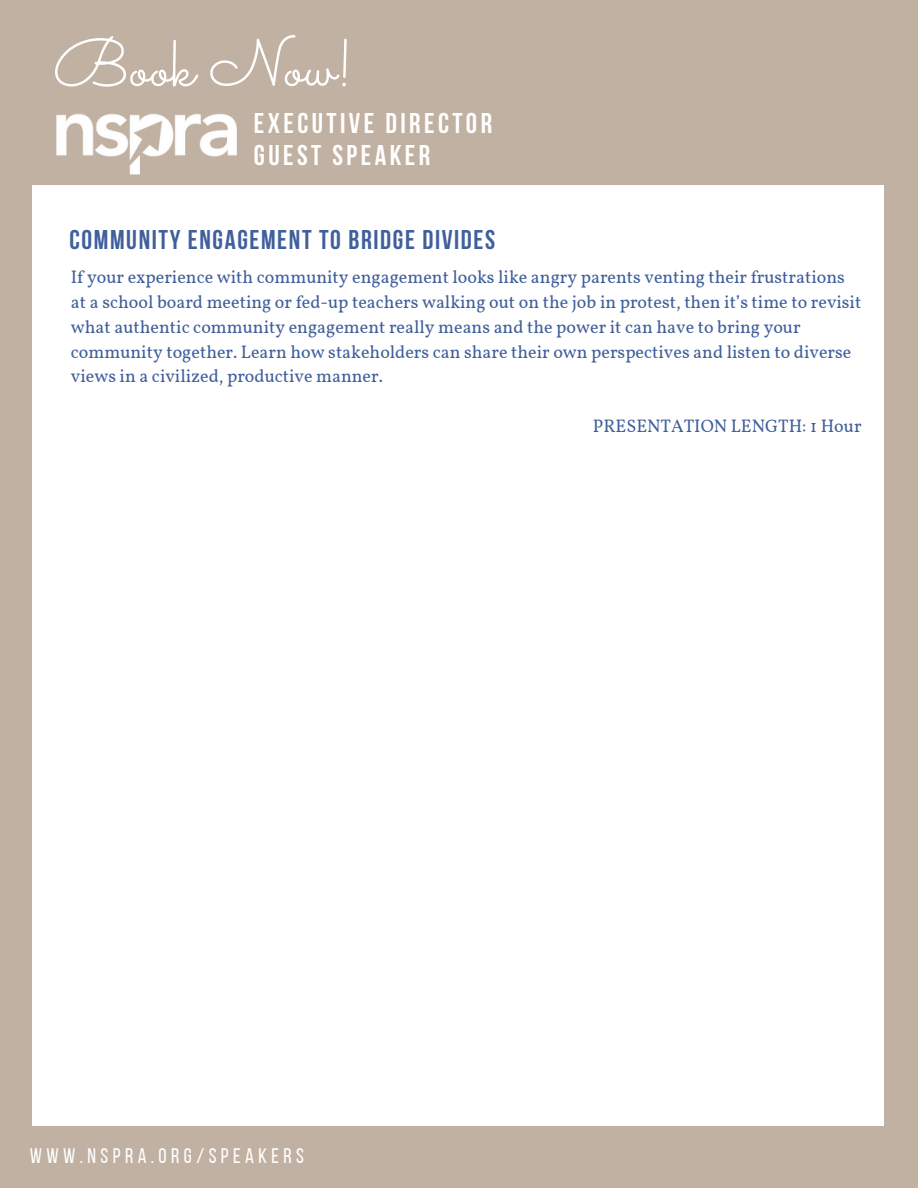
<style>
.page{position:relative;width:918px;height:1188px;background:#c0b1a2}
.page>*{position:absolute;margin:0;border:0;box-sizing:border-box;transform-origin:0 0}
.t1{font:66.45px "Sacramento";color:#fff}
.t2{font:700 28.5px "Bebas Neue";letter-spacing:.12em;color:#fff}
.t3{font:700 27px "Bebas Neue";letter-spacing:.06em;color:#405f9b}
.t4{font:21px "Bebas Neue";letter-spacing:.21em;color:#fff}
.t5{font:18px/24.8px "Vollkorn";color:#405f9b}
</style>
<div class="page">
<div style="left:33px;top:186px;width:851px;height:940px;background:#fff"></div>
<img style="left:56px;top:113px;width:181px;height:62px">
<p class="t1" style="left:53px;top:23px;width:302px">Book Now!</p>
<p class="t2" style="left:254px;top:111px;width:240px">EXECUTIVE DIRECTOR</p>
<p class="t2" style="left:254px;top:144px;width:178px">GUEST SPEAKER</p>
<p class="t3" style="left:70px;top:229px;width:427px">COMMUNITY ENGAGEMENT TO BRIDGE DIVIDES</p>
<p class="t5" style="left:71px;top:266px;width:792px">If your experience with community engagement looks like angry parents venting their frustrations at a school board meeting or fed-up teachers walking out on the job in protest, then it’s time to revisit what authentic community engagement really means and the power it can have to bring your community together. Learn how stakeholders can share their own perspectives and listen to diverse views in a civilized, productive manner.</p>
<p class="t5" style="left:593px;top:415px;width:270px">PRESENTATION LENGTH: 1 Hour</p>
<p class="t4" style="left:30px;top:1147px;width:275px">WWW.NSPRA.ORG/SPEAKERS</p>
</div>
